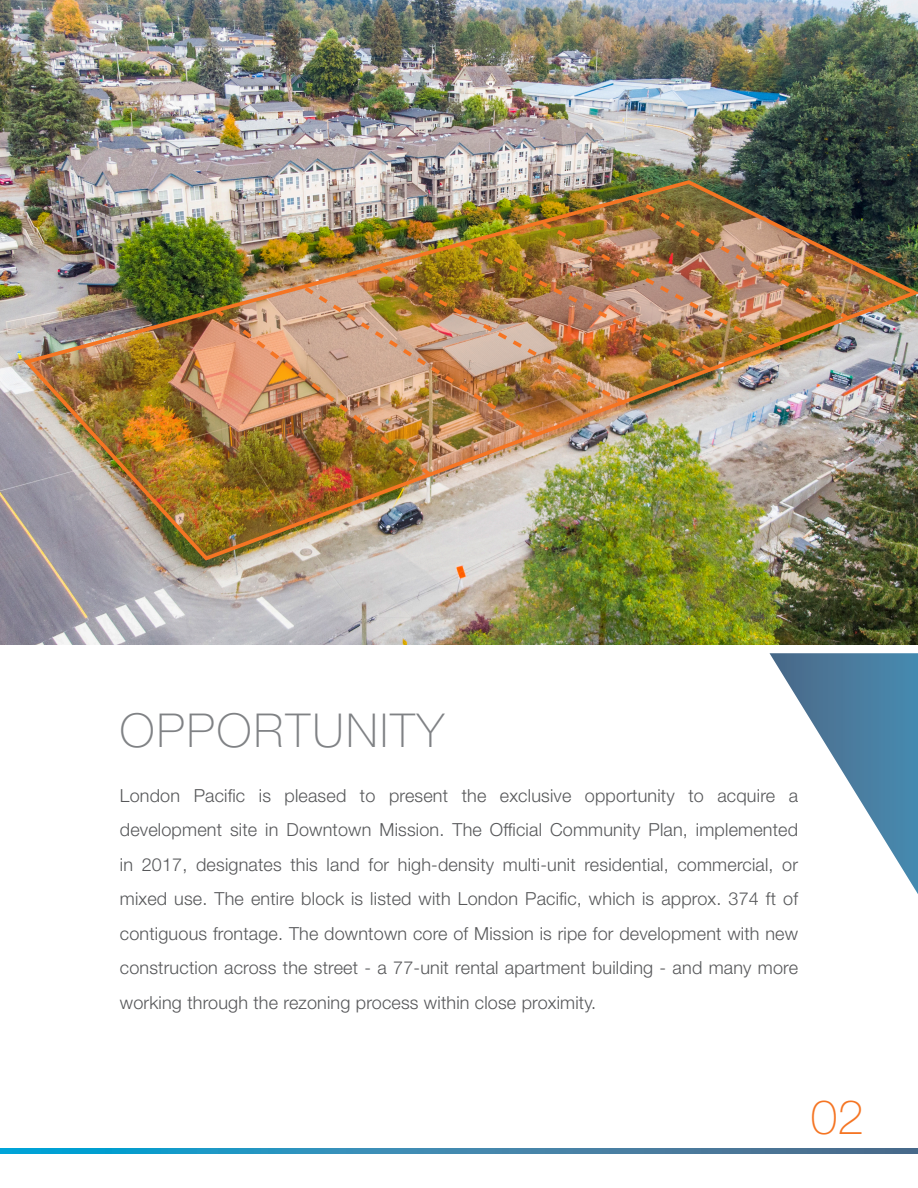
<style>
.page{position:relative;width:918px;height:1188px;background:#fff}
.page>*{position:absolute;margin:0;border:0;box-sizing:border-box;transform-origin:0 0}
.t1{font:100 47.7px "Helvetica Neue LT Std";color:#f57523}
.Subhead{font:100 46.8px "Helvetica Neue LT Std";letter-spacing:.05em;color:#808285}
.text_footer{font:300 18px/34.5px "Helvetica Neue LT Std";letter-spacing:.01em;color:#57585a;text-align:justify}
</style>
<div class="page">
<svg style="left:0;top:1148px;width:918px;height:5px;background:#3488b0"></svg>
<svg style="left:770px;top:653px;width:148px;height:241px"></svg>
<img style="left:0;top:0;width:918px;height:645px">
<img style="left:20px;top:178px;width:898px;height:386px">
<img style="left:211px;top:192px;width:643px;height:288px">
<p class="Subhead" style="left:120px;top:703px;width:326px">OPPORTUNITY</p>
<p class="text_footer" style="left:120px;top:778px;width:680px">London Pacific is pleased to present the exclusive opportunity to acquire a development site in Downtown Mission. The Official Community Plan, implemented in 2017, designates this land for high-density multi-unit residential, commercial, or mixed use. The entire block is listed with London Pacific, which is approx. 374 ft of contiguous frontage. The downtown core of Mission is ripe for development with new construction across the street - a 77-unit rental apartment building - and many more working through the rezoning process within close proximity.</p>
<p class="t1" style="left:811px;top:1090px;width:55px">02</p>
</div>
